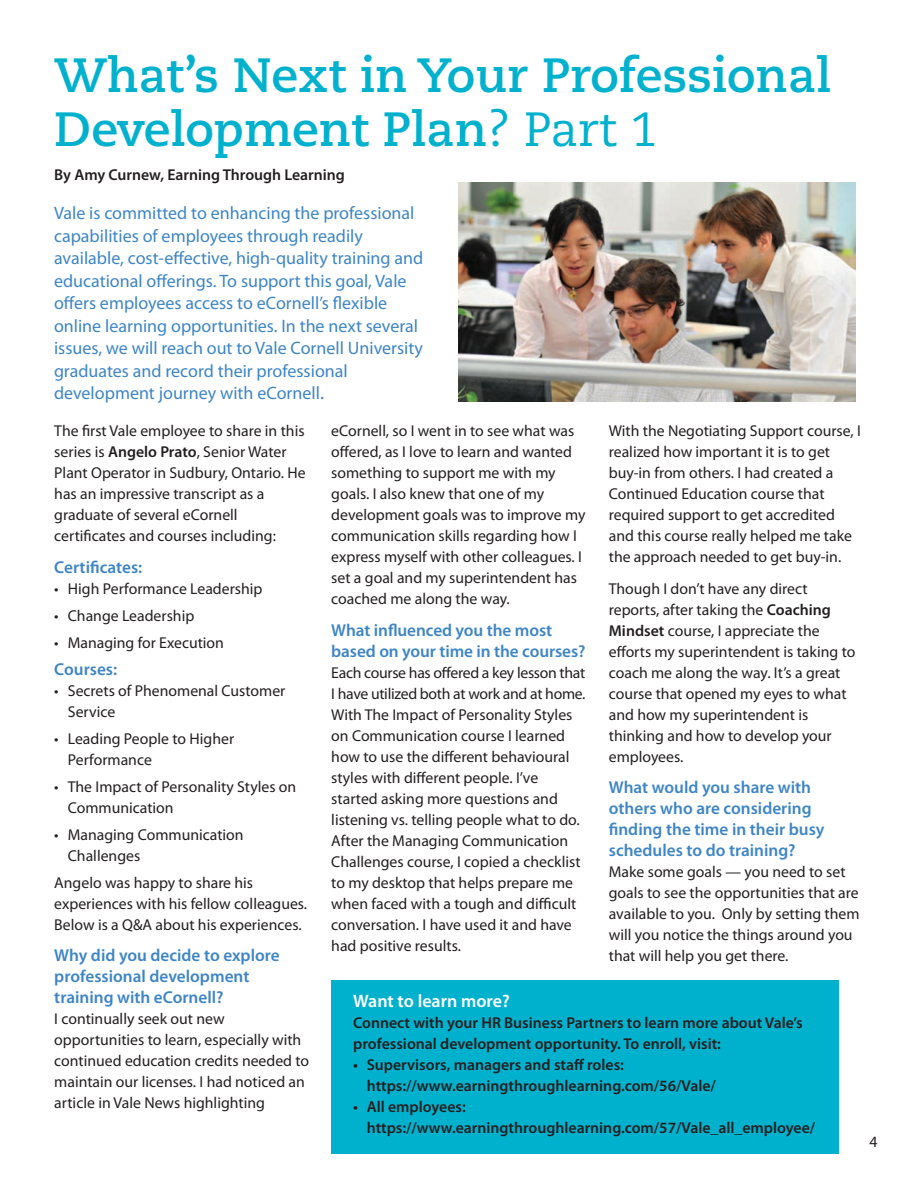
<style>
.page{position:relative;width:918px;height:1188px;background:#fff}
.page>*{position:absolute;margin:0;border:0;box-sizing:border-box;transform-origin:0 0}
.t1{font:700 48px/54px "Caecilia";color:#00b1cd}
.t2{font:18px/22.5px "Myriad Pro";color:#3e85c5}
.t3{font:600 18px "Myriad Pro";color:#fff}
.t4{font:600 17.25px/21px "Myriad Pro";color:#3e85c5}
.t5{font:15.75px/21px "Myriad Pro";color:#231f20}
.t6{font:600 15.75px/21px "Myriad Pro";color:#231f20}
.s1{font-weight:400}
.s2{font-size:19.5px}
.s3{font-weight:600}
</style>
<div class="page">
<div style="left:332px;top:980px;width:507px;height:174px;background:#00b1cd"></div>
<img style="left:458px;top:182px;width:398px;height:219px">
<h1 class="t1" style="left:54px;top:52px;width:779px">What’s Next in Your Professional<br>Development Plan<span class="s1">? Part 1</span></h1>
<p class="t6" style="left:54px;top:165px;width:292px">By Amy Curnew, Earning Through Learning</p>
<p class="t2" style="left:54px;top:203px;width:371px">Vale is committed to enhancing the professional capabilities of employees through readily available, cost-effective, high-quality training and educational offerings. To support this goal, Vale offers employees access to eCornell’s flexible online learning opportunities. In the next several issues, we will reach out to Vale Cornell University graduates and record their professional development journey with eCornell<span class="s2">.</span></p>
<p class="t5" style="left:54px;top:422px;width:253px">The first Vale employee to share in this series is <span class="s3">Angelo Prato</span>, Senior Water Plant Operator in Sudbury, Ontario. He has an impressive transcript as a graduate of several eCornell certificates and courses including:</p>
<p class="t4" style="left:54px;top:558px;width:89px">Certificates:</p>
<p class="t5" style="left:54px;top:579px;width:210px">• High Performance Leadership</p>
<p class="t5" style="left:54px;top:606px;width:141px">• Change Leadership</p>
<p class="t5" style="left:54px;top:633px;width:171px">• Managing for Execution</p>
<p class="t4" style="left:54px;top:660px;width:64px">Courses:</p>
<p class="t5" style="left:68px;top:681px;width:219px;text-indent:-13px">• Secrets of Phenomenal Customer<br>Service</p>
<p class="t5" style="left:68px;top:729px;width:168px;text-indent:-13px">• Leading People to Higher<br>Performance</p>
<p class="t5" style="left:68px;top:777px;width:230px;text-indent:-13px">• The Impact of Personality Styles on<br>Communication</p>
<p class="t5" style="left:68px;top:825px;width:177px;text-indent:-13px">• Managing Communication<br>Challenges</p>
<p class="t5" style="left:54px;top:873px;width:254px">Angelo was happy to share his experiences with his fellow colleagues.<br>Below is a Q&amp;A about his experiences.</p>
<p class="t4" style="left:54px;top:946px;width:227px">Why did you decide to explore professional development training with eCornell?</p>
<p class="t5" style="left:54px;top:1010px;width:256px">I continually seek out new opportunities to learn, especially with continued education credits needed to maintain our licenses. I had noticed an article in Vale News highlighting</p>
<p class="t5" style="left:331px;top:422px;width:256px">eCornell, so I went in to see what was offered, as I love to learn and wanted something to support me with my goals. I also knew that one of my development goals was to improve my communication skills regarding how I express myself with other colleagues. I set a goal and my superintendent has coached me along the way.</p>
<p class="t4" style="left:331px;top:621px;width:256px">What influenced you the most based on your time in the courses?</p>
<p class="t5" style="left:331px;top:663px;width:256px">Each course has offered a key lesson that I have utilized both at work and at home.<br>With The Impact of Personality Styles on Communication course I learned how to use the different behavioural styles with different people. I’ve started asking more questions and listening vs. telling people what to do.<br>After the Managing Communication Challenges course, I copied a checklist to my desktop that helps prepare me when faced with a tough and difficult conversation. I have used it and have had positive results.</p>
<p class="t5" style="left:609px;top:422px;width:253px">With the Negotiating Support course, I realized how important it is to get buy-in from others. I had created a Continued Education course that required support to get accredited and this course really helped me take the approach needed to get buy-in.</p>
<p class="t5" style="left:609px;top:579px;width:248px">Though I don’t have any direct reports, after taking the <span class="s3">Coaching<br>Mindset</span> course, I appreciate the efforts my superintendent is taking to coach me along the way. It’s a great course that opened my eyes to what and how my superintendent is thinking and how to develop your employees.</p>
<p class="t4" style="left:609px;top:778px;width:217px">What would you share with others who are considering finding the time in their busy schedules to do training?</p>
<p class="t5" style="left:609px;top:863px;width:252px">Make some goals — you need to set goals to see the opportunities that are available to you. Only by setting them will you notice the things around you that will help you get there.</p>
<p class="t3" style="left:353px;top:994px;width:158px">Want to learn more?</p>
<p class="t6" style="left:353px;top:1014px;width:451px">Connect with your HR Business Partners to learn more about Vale’s professional development opportunity. To enroll, visit:</p>
<p class="t6" style="left:367px;top:1056px;width:351px;text-indent:-13px">• Supervisors, managers and staff roles: https://www.earningthroughlearning.com/56/Vale/</p>
<p class="t6" style="left:367px;top:1098px;width:450px;text-indent:-13px">• All employees: https://www.earningthroughlearning.com/57/Vale_all_employee/</p>
<p class="t5" style="left:869px;top:1133px;width:10px">4</p>
</div>
